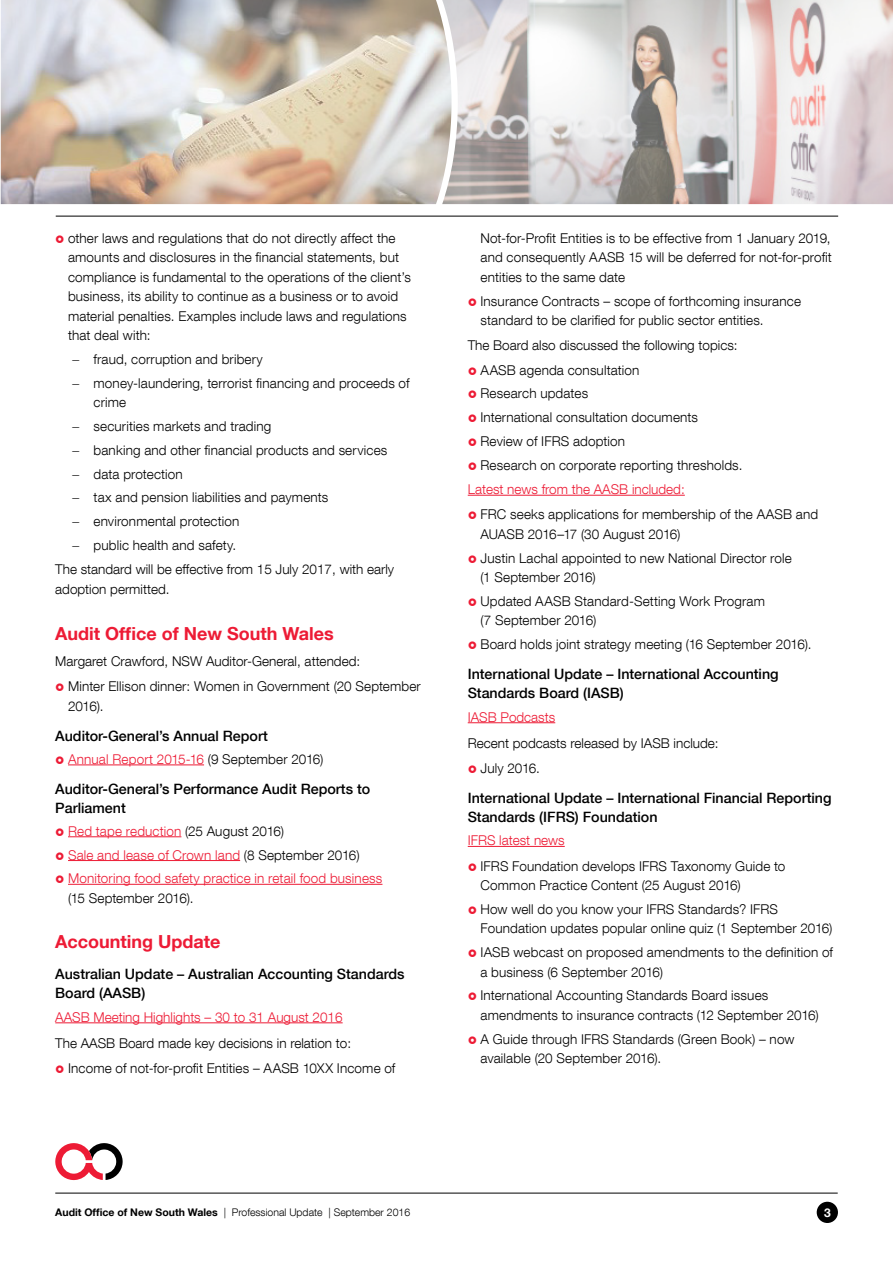
<style>
.page{position:relative;width:893px;height:1263px;background:#fff}
.page>*{position:absolute;margin:0;border:0;box-sizing:border-box;transform-origin:0 0}
.t1{font:700 18px "Helvetica Neue LT Com";color:#ed1b35}
.t2{font:500 14.25px/18.8px "Helvetica Neue LT Com";color:#000}
.t3{font:300 13.5px/19.5px "Helvetica Neue LT Com";letter-spacing:.01em;color:#000}
.t4{font:300 13.5px/23.7px "Helvetica Neue LT Com";letter-spacing:.01em;color:#000101}
.t5{font:300 13.5px/23.7px "Helvetica Neue LT Com";color:#ed1b35}
.t6{font:700 12px "Helvetica Neue LT Com";color:#fff}
.t7{font:300 10.5px "Helvetica Neue LT Com";color:#000}
.s1{color:#000}
.s2{font-weight:700}
</style>
<div class="page">
<hr style="left:55px;top:1193px;width:783px;height:1px;background:#000">
<div style="left:817px;top:1202px;width:21px;height:21px;background:#000;border-radius:50%"></div>
<svg style="left:55px;top:1143px;width:68px;height:37px"></svg>
<img style="left:452px;top:0;width:441px;height:204px">
<img style="left:1px;top:0;width:451px;height:204px">
<hr style="left:56px;top:216px;width:782px;height:1px;background:#000">
<hr style="left:68px;top:764px;width:136px;height:1px;background:#ed1b35">
<hr style="left:68px;top:836px;width:113px;height:1px;background:#ed1b35">
<hr style="left:68px;top:860px;width:172px;height:1px;background:#ed1b35">
<hr style="left:68px;top:884px;width:314px;height:1px;background:#ed1b35">
<hr style="left:55px;top:1022px;width:288px;height:1px;background:#ed1b35">
<hr style="left:468px;top:495px;width:217px;height:1px;background:#ed1b35">
<hr style="left:468px;top:722px;width:87px;height:1px;background:#ed1b35">
<hr style="left:468px;top:846px;width:97px;height:1px;background:#ed1b35">
<p class="t3" style="left:68px;top:228px;width:345px">other laws and regulations that do not directly affect the amounts and disclosures in the financial statements, but compliance is fundamental to the operations of the client’s business, its ability to continue as a business or to avoid material penalties. Examples include laws and regulations that deal with:</p>
<p class="t4" style="left:72px;top:347px;width:339px">− fraud, corruption and bribery<br>− money-laundering, terrorist financing and proceeds of</p>
<p class="t4" style="left:94px;top:390px;width:34px">crime</p>
<p class="t4" style="left:72px;top:414px;width:200px">− securities markets and trading</p>
<p class="t4" style="left:72px;top:438px;width:317px">− banking and other financial products and services</p>
<p class="t4" style="left:72px;top:462px;width:112px">− data protection</p>
<p class="t4" style="left:72px;top:485px;width:258px">− tax and pension liabilities and payments</p>
<p class="t4" style="left:72px;top:509px;width:169px">− environmental protection</p>
<p class="t4" style="left:72px;top:533px;width:166px">− public health and safety.</p>
<p class="t3" style="left:55px;top:559px;width:340px">The standard will be effective from 15 July 2017, with early</p>
<p class="t3" style="left:55px;top:579px;width:116px">adoption permitted.</p>
<h1 class="t1" style="left:55px;top:622px;width:280px">Audit Office of New South Wales</h1>
<p class="t3" style="left:68px;top:648px;width:354px;line-height:25.2px;text-indent:-13px">Margaret Crawford, NSW Auditor-General, attended:<br>Minter Ellison dinner: Women in Government (20 September</p>
<p class="t3" style="left:68px;top:696px;width:37px">2016).</p>
<p class="t2" style="left:55px;top:726px;width:214px">Auditor-General’s Annual Report</p>
<p class="t5" style="left:68px;top:747px;width:257px">Annual Report 2015-16 <span class="s1">(9 September 2016)</span></p>
<p class="t2" style="left:55px;top:779px;width:316px">Auditor-General’s Performance Audit Reports to<br>Parliament</p>
<p class="t5" style="left:68px;top:819px;width:316px">Red tape reduction <span class="s1">(25 August 2016)<br></span>Sale and lease of Crown land <span class="s1">(8 September 2016)<br></span>Monitoring food safety practice in retail food business</p>
<p class="t3" style="left:68px;top:888px;width:127px">(15 September 2016).</p>
<h1 class="t1" style="left:55px;top:930px;width:167px">Accounting Update</h1>
<p class="t2" style="left:55px;top:965px;width:351px">Australian Update – Australian Accounting Standards<br>Board (AASB)</p>
<p class="t5" style="left:55px;top:1005px;width:289px">AASB Meeting Highlights – 30 to 31 August 2016</p>
<p class="t3" style="left:68px;top:1030px;width:329px;line-height:25.2px;text-indent:-13px">The AASB Board made key decisions in relation to:<br>Income of not-for-profit Entities – AASB 10XX Income of</p>
<p class="t3" style="left:480px;top:228px;width:353px;text-align:justify">Not-for-Profit Entities is to be effective from 1 January 2019, and consequently AASB 15 will be deferred for not-for-profit entities to the same date</p>
<p class="t3" style="left:480px;top:291px;width:322px">Insurance Contracts – scope of forthcoming insurance standard to be clarified for public sector entities.</p>
<p class="t3" style="left:480px;top:332px;width:259px;line-height:25.2px;text-indent:-13px">The Board also discussed the following topics:<br>AASB agenda consultation</p>
<p class="t3" style="left:480px;top:381px;width:264px;line-height:23.7px">Research updates<br>International consultation documents<br>Review of IFRS adoption<br>Research on corporate reporting thresholds.</p>
<p class="t5" style="left:468px;top:477px;width:219px">Latest news from the AASB included:</p>
<p class="t3" style="left:480px;top:504px;width:339px">FRC seeks applications for membership of the AASB and<br>AUASB 2016–17 (30 August 2016)</p>
<p class="t3" style="left:480px;top:548px;width:313px">Justin Lachal appointed to new National Director role (1 September 2016)</p>
<p class="t3" style="left:480px;top:591px;width:286px">Updated AASB Standard-Setting Work Program (7 September 2016)</p>
<p class="t3" style="left:480px;top:634px;width:332px">Board holds joint strategy meeting (16 September 2016).</p>
<p class="t2" style="left:468px;top:665px;width:312px">International Update – International Accounting<br>Standards Board (IASB)</p>
<p class="t5" style="left:468px;top:705px;width:89px">IASB Podcasts</p>
<p class="t3" style="left:480px;top:730px;width:240px;line-height:25.2px;text-indent:-13px">Recent podcasts released by IASB include:<br>July 2016.</p>
<p class="t2" style="left:468px;top:788px;width:365px">International Update – International Financial Reporting<br>Standards (IFRS) Foundation</p>
<p class="t5" style="left:468px;top:828px;width:99px">IFRS latest news</p>
<p class="t3" style="left:480px;top:856px;width:306px">IFRS Foundation develops IFRS Taxonomy Guide to<br>Common Practice Content (25 August 2016)</p>
<p class="t3" style="left:480px;top:899px;width:353px">How well do you know your IFRS Standards? IFRS<br>Foundation updates popular online quiz (1 September 2016)</p>
<p class="t3" style="left:480px;top:942px;width:354px">IASB webcast on proposed amendments to the definition of a business (6 September 2016)</p>
<p class="t3" style="left:480px;top:985px;width:340px">International Accounting Standards Board issues amendments to insurance contracts (12 September 2016)</p>
<p class="t3" style="left:480px;top:1029px;width:315px">A Guide through IFRS Standards (Green Book) – now available (20 September 2016).</p>
<p class="t7" style="left:55px;top:1206px;width:356px"><span class="s2">Audit Office of New South Wales</span> | Professional Update | September 2016</p>
<p class="t6" style="left:824px;top:1205px;width:8px">3</p>
</div>
